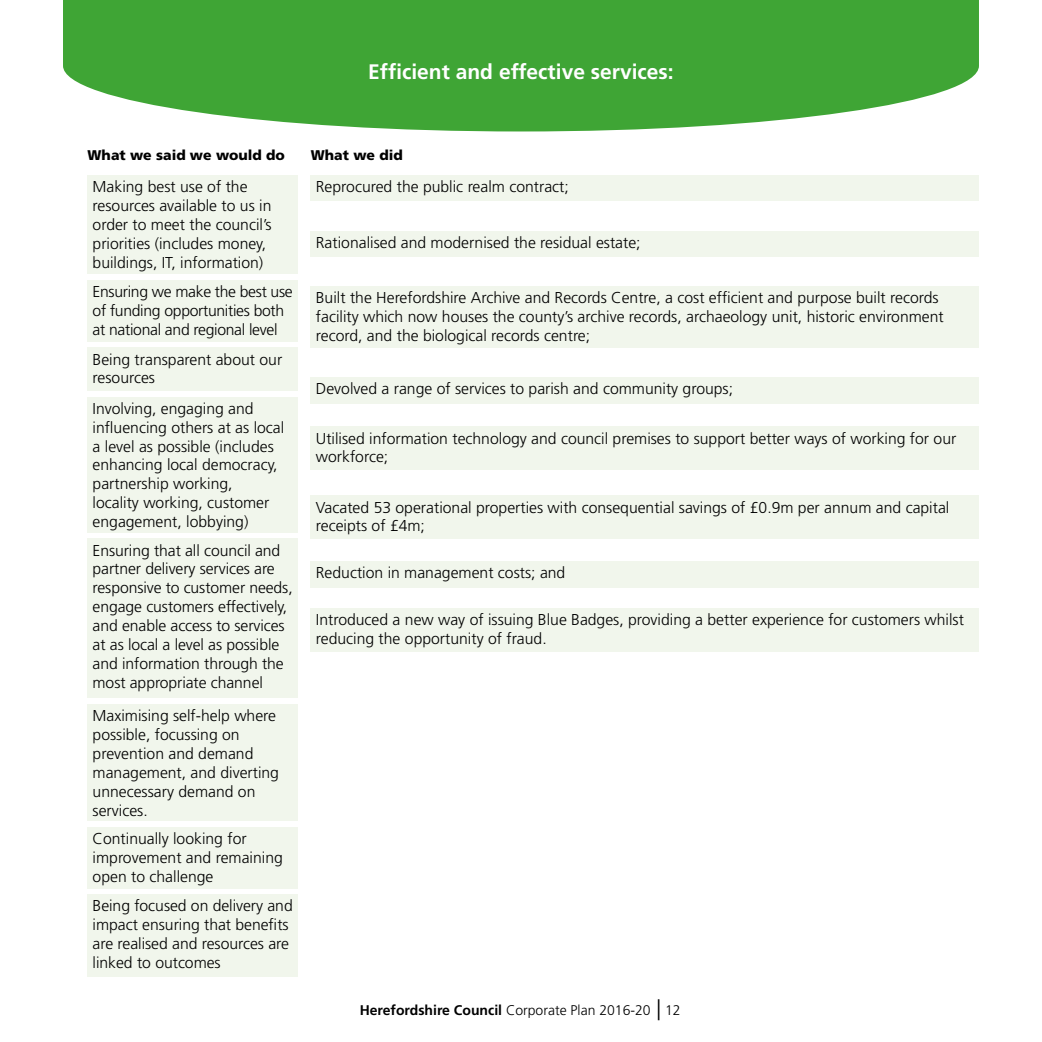
<style>
.page{position:relative;width:1042px;height:1042px;background:#fff}
.page>*{position:absolute;margin:0;border:0;box-sizing:border-box;transform-origin:0 0}
.t1{font:700 21px "Frutiger";color:#fff}
.t2{font:300 15.75px/18.9px "Frutiger";color:#000}
.t3{font:300 15.75px/18.9px "Frutiger";letter-spacing:-.02em;color:#000}
.t4{font:300 14px "Frutiger";color:#000}
.t5{font:900 14px "Frutiger";color:#000}
.s1{font-weight:700}
.s2{font-size:21px}
</style>
<div class="page">
<div style="left:88px;top:175px;width:210px;height:99px;background:#f1f6ec"></div>
<div style="left:311px;top:175px;width:668px;height:26px;background:#f1f6ec"></div>
<div style="left:311px;top:231px;width:668px;height:25px;background:#f1f6ec"></div>
<div style="left:311px;top:286px;width:668px;height:61px;background:#f1f6ec"></div>
<div style="left:311px;top:377px;width:668px;height:26px;background:#f1f6ec"></div>
<div style="left:311px;top:427px;width:668px;height:43px;background:#f1f6ec"></div>
<div style="left:311px;top:496px;width:668px;height:43px;background:#f1f6ec"></div>
<div style="left:311px;top:561px;width:668px;height:27px;background:#f1f6ec"></div>
<div style="left:311px;top:608px;width:668px;height:43px;background:#f1f6ec"></div>
<div style="left:88px;top:280px;width:210px;height:61px;background:#f1f6ec"></div>
<div style="left:88px;top:348px;width:210px;height:43px;background:#f1f6ec"></div>
<div style="left:88px;top:397px;width:210px;height:135px;background:#f1f6ec"></div>
<div style="left:88px;top:539px;width:210px;height:159px;background:#f1f6ec"></div>
<div style="left:88px;top:704px;width:210px;height:117px;background:#f1f6ec"></div>
<div style="left:88px;top:827px;width:210px;height:61px;background:#f1f6ec"></div>
<div style="left:88px;top:894px;width:210px;height:83px;background:#f1f6ec"></div>
<svg style="left:63px;top:0;width:916px;height:131px;background:#52ae4a"></svg>
<p class="t1" style="left:368px;top:59px;width:307px">Efficient and effective services:</p>
<p class="t5" style="left:88px;top:147px;width:199px">What we said we would do</p>
<p class="t5" style="left:311px;top:147px;width:93px">What we did</p>
<p class="t2" style="left:93px;top:177px;width:181px">Making best use of the resources available to us in order to meet the council’s priorities (includes money, buildings, IT, information)</p>
<p class="t3" style="left:93px;top:282px;width:202px">Ensuring we make the best use of funding opportunities both at national and regional level</p>
<p class="t2" style="left:93px;top:350px;width:191px">Being transparent about our resources</p>
<p class="t2" style="left:93px;top:399px;width:193px">Involving, engaging and influencing others at as local a level as possible (includes enhancing local democracy, partnership working,<br>locality working, customer engagement, lobbying)</p>
<p class="t2" style="left:93px;top:541px;width:202px">Ensuring that all council and partner delivery services are responsive to customer needs, engage customers effectively, and enable access to services at as local a level as possible and information through the most appropriate channel</p>
<p class="t2" style="left:93px;top:706px;width:188px">Maximising self-help where possible, focussing on prevention and demand management, and diverting unnecessary demand on services.</p>
<p class="t2" style="left:93px;top:829px;width:192px">Continually looking for improvement and remaining open to challenge</p>
<p class="t2" style="left:93px;top:896px;width:202px">Being focused on delivery and impact ensuring that benefits are realised and resources are linked to outcomes</p>
<p class="t2" style="left:316px;top:177px;width:254px">Reprocured the public realm contract;</p>
<p class="t2" style="left:316px;top:233px;width:326px">Rationalised and modernised the residual estate;</p>
<p class="t2" style="left:316px;top:288px;width:629px">Built the Herefordshire Archive and Records Centre, a cost efficient and purpose built records facility which now houses the county’s archive records, archaeology unit, historic environment record, and the biological records centre;</p>
<p class="t2" style="left:316px;top:379px;width:419px">Devolved a range of services to parish and community groups;</p>
<p class="t2" style="left:316px;top:429px;width:642px">Utilised information technology and council premises to support better ways of working for our workforce;</p>
<p class="t2" style="left:316px;top:498px;width:635px">Vacated 53 operational properties with consequential savings of £0.9m per annum and capital receipts of £4m;</p>
<p class="t2" style="left:316px;top:563px;width:251px">Reduction in management costs; and</p>
<p class="t2" style="left:316px;top:610px;width:649px">Introduced a new way of issuing Blue Badges, providing a better experience for customers whilst reducing the opportunity of fraud.</p>
<p class="t4" style="left:360px;top:1002px;width:322px"><span class="s1">Herefordshire Council</span> Corporate Plan 2016-20 <span class="s2">|</span> 12</p>
</div>
